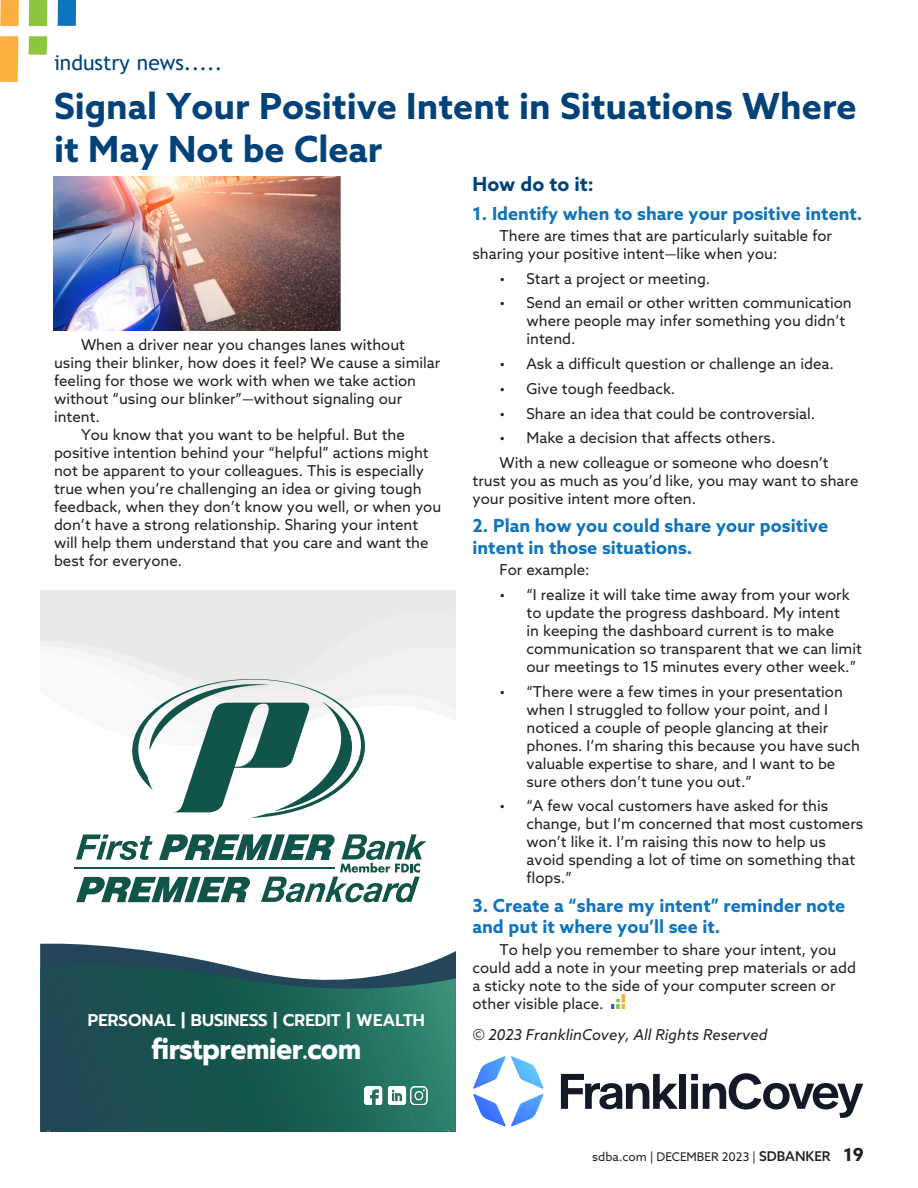
<style>
.page{position:relative;width:918px;height:1188px;background:#fff}
.page>*{position:absolute;margin:0;border:0;box-sizing:border-box;transform-origin:0 0}
.t1{font:700 36px/43.2px "Azo Sans";color:#004279}
.t2{font:700 29.1px "Prompt";color:#fff;scale:.9 1}
.t3{font:21px "Trebuchet MS";color:#004279}
.Body_Copy_Indent{font:700 19.5px "Azo Sans";color:#004279}
.Body_Copy_Indent-2{font:700 18px/21.6px "Azo Sans";color:#1074bc}
.t4{font:600 16.8px "Prompt";color:#fff}
.Body_Copy_Indent-3{font:15px/18px "Azo Sans";color:#231f20}
.Body_Copy_Indent-4{font:italic 15px "Azo Sans";color:#231f20}
.t5{font:12px "Azo Sans";color:#231f20}
.s1{font-weight:500;font-size:13.5px}
.s2{font-weight:700;font-size:18px}
</style>
<div class="page">
<svg style="left:561px;top:1074px;width:117px;height:35px"></svg>
<div style="left:680px;top:1074px;width:6px;height:35px;background:#141928"></div>
<svg style="left:691px;top:1073px;width:172px;height:45px"></svg>
<svg style="left:473px;top:1056px;width:71px;height:71px"></svg>
<img style="left:612px;top:995px;width:13px;height:14px">
<svg style="left:76px;top:834px;width:351px;height:68px"></svg>
<hr style="left:75px;top:868px;width:260px;height:1px;background:#115449">
<svg style="left:132px;top:679px;width:233px;height:139px"></svg>
<svg style="left:40px;top:943px;width:416px;height:21px"></svg>
<svg style="left:40px;top:964px;width:416px;height:168px;background:#25615b"></svg>
<img style="left:365px;top:1087px;width:63px;height:18px">
<img style="left:0;top:0;width:76px;height:81px">
<img style="left:54px;top:176px;width:287px;height:155px">
<p class="t3" style="left:54px;top:50px;width:170px">industry news.....</p>
<p class="t1" style="left:54px;top:84px;width:804px">Signal Your Positive Intent in Situations Where it May Not be Clear</p>
<p class="Body_Copy_Indent-3" style="left:54px;top:335px;width:388px;text-indent:27px">When a driver near you changes lanes without using their blinker, how does it feel? We cause a similar feeling for those we work with when we take action without “using our blinker”—without signaling our intent.</p>
<p class="Body_Copy_Indent-3" style="left:54px;top:425px;width:389px;text-indent:27px">You know that you want to be helpful. But the positive intention behind your “helpful” actions might not be apparent to your colleagues. This is especially true when you’re challenging an idea or giving tough feedback, when they don’t know you well, or when you don’t have a strong relationship. Sharing your intent will help them understand that you care and want the best for everyone.</p>
<p class="t4" style="left:88px;top:1007px;width:338px">PERSONAL | BUSINESS | CREDIT | WEALTH</p>
<p class="t2" style="left:152px;top:1027px;width:234px">firstpremier.com</p>
<p class="Body_Copy_Indent" style="left:472px;top:171px;width:123px">How do to it:</p>
<p class="Body_Copy_Indent-2" style="left:472px;top:202px;width:391px">1. Identify when to share your positive intent.</p>
<p class="Body_Copy_Indent-3" style="left:472px;top:226px;width:361px;text-indent:27px">There are times that are particularly suitable for sharing your positive intent—like when you:</p>
<p class="Body_Copy_Indent-3" style="left:500px;top:269px;width:212px">• Start a project or meeting.</p>
<p class="Body_Copy_Indent-3" style="left:526px;top:294px;width:327px;text-indent:-27px">• Send an email or other written communication where people may infer something you didn’t intend.</p>
<p class="Body_Copy_Indent-3" style="left:500px;top:354px;width:336px">• Ask a difficult question or challenge an idea.</p>
<p class="Body_Copy_Indent-3" style="left:500px;top:379px;width:177px">• Give tough feedback.</p>
<p class="Body_Copy_Indent-3" style="left:500px;top:404px;width:317px">• Share an idea that could be controversial.</p>
<p class="Body_Copy_Indent-3" style="left:500px;top:429px;width:277px">• Make a decision that affects others.</p>
<p class="Body_Copy_Indent-3" style="left:472px;top:453px;width:388px;text-indent:27px">With a new colleague or someone who doesn’t trust you as much as you’d like, you may want to share your positive intent more often.</p>
<p class="Body_Copy_Indent-2" style="left:472px;top:515px;width:357px">2. Plan how you could share your positive intent in those situations.</p>
<p class="Body_Copy_Indent-3" style="left:500px;top:561px;width:92px">For example:</p>
<p class="Body_Copy_Indent-3" style="left:526px;top:585px;width:337px;text-indent:-27px">• “I realize it will take time away from your work to update the progress dashboard. My intent<br>in keeping the dashboard current is to make communication so transparent that we can limit our meetings to 15 minutes every other week.”</p>
<p class="Body_Copy_Indent-3" style="left:526px;top:682px;width:335px;text-indent:-27px">• “There were a few times in your presentation when I struggled to follow your point, and I noticed a couple of people glancing at their phones. I’m sharing this because you have such valuable expertise to share, and I want to be sure others don’t tune you out.”</p>
<p class="Body_Copy_Indent-3" style="left:526px;top:797px;width:338px;text-indent:-27px">• “A few vocal customers have asked for this change, but I’m concerned that most customers won’t like it. I’m raising this now to help us avoid spending a lot of time on something that flops.”</p>
<p class="Body_Copy_Indent-2" style="left:472px;top:894px;width:374px">3. Create a “share my intent” reminder note and put it where you’ll see it.</p>
<p class="Body_Copy_Indent-3" style="left:472px;top:940px;width:385px;text-indent:27px">To help you remember to share your intent, you could add a note in your meeting prep materials or add a sticky note to the side of your computer screen or other visible place.</p>
<p class="Body_Copy_Indent-4" style="left:472px;top:1025px;width:296px">© 2023 FranklinCovey, All Rights Reserved</p>
<p class="t5" style="left:592px;top:1149px;width:273px">sdba.com | DECEMBER 2023 | <span class="s1">SDBANKER</span> <span class="s2">19</span></p>
</div>
